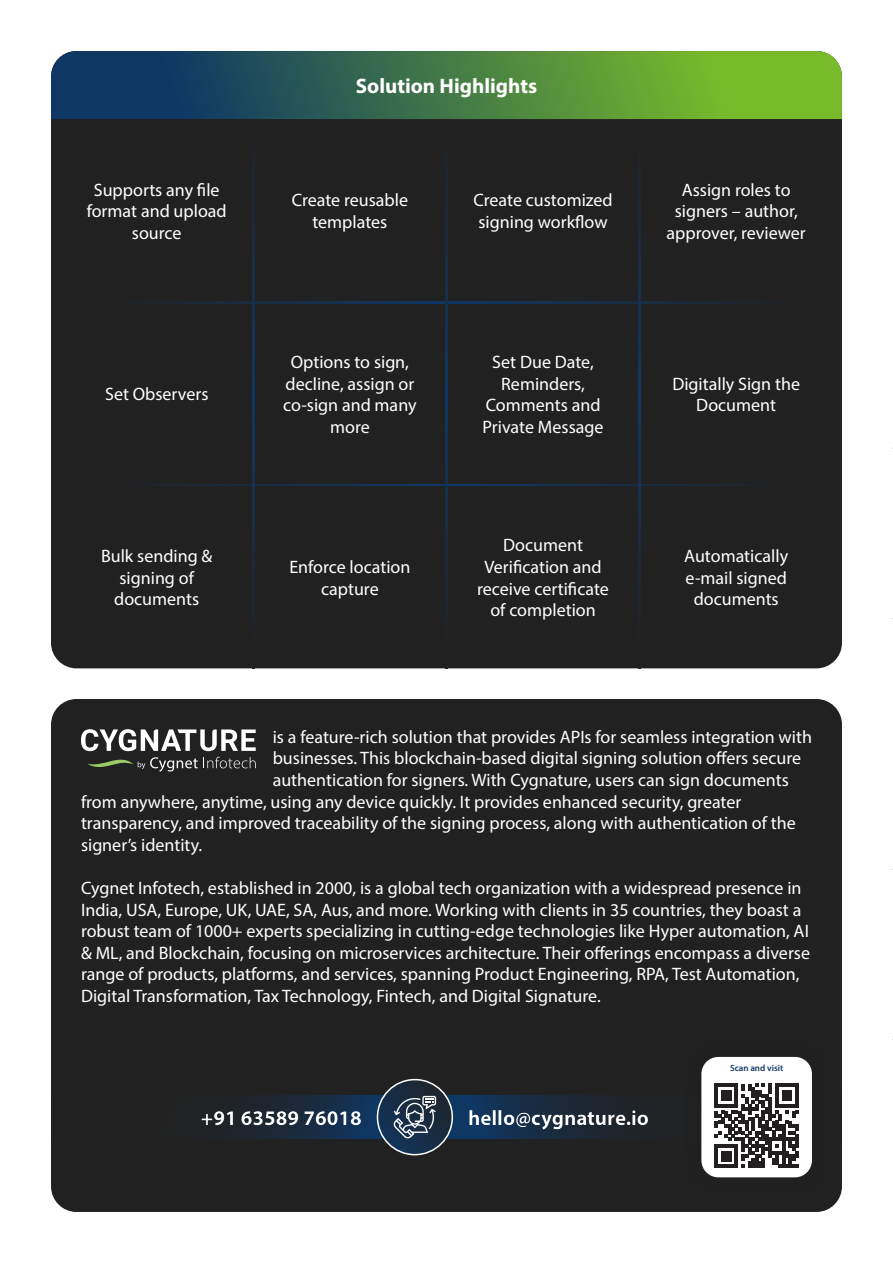
<style>
.page{position:relative;width:893px;height:1263px;background:#fff}
.page>*{position:absolute;margin:0;border:0;box-sizing:border-box;transform-origin:0 0}
.t1{font:700 21px "Myriad Pro";color:#fff}
.t2{font:18px/21.6px "Myriad Pro";color:#fff;text-align:center}
.Center{font:600 9px "Myriad Pro";color:#0f3764}
</style>
<div class="page">
<div style="left:51px;top:51px;width:791px;height:617px;background:#212121;border-radius:26px"></div>
<div style="left:51px;top:699px;width:791px;height:513px;background:#212121;border-radius:26px"></div>
<svg style="left:51px;top:51px;width:791px;height:68px;background:#447948"></svg>
<svg style="left:446px;top:1096px;width:177px;height:42px"></svg>
<svg style="left:237px;top:1096px;width:146px;height:42px"></svg>
<div style="left:464px;top:1104px;width:200px;height:27px;background:#231f20;opacity:.3"></div>
<div style="left:192px;top:1104px;width:185px;height:27px;background:#231f20;opacity:.3"></div>
<svg style="left:377px;top:1079px;width:75px;height:76px;background:#25384d"></svg>
<div style="left:377px;top:1079px;width:76px;height:76px;border:2px solid #fff;border-radius:50%"></div>
<div style="left:701px;top:1057px;width:111px;height:120px;background:#fff;border-radius:17px"></div>
<svg style="left:714px;top:1084px;width:85px;height:84px"></svg>
<svg style="left:154px;top:302px;width:595px;height:1px"></svg>
<svg style="left:154px;top:484px;width:595px;height:2px"></svg>
<svg style="left:253px;top:165px;width:1px;height:452px"></svg>
<svg style="left:446px;top:165px;width:1px;height:452px"></svg>
<svg style="left:639px;top:165px;width:1px;height:452px"></svg>
<svg style="left:394px;top:1096px;width:42px;height:42px;background:#556474"></svg>
<svg style="left:81px;top:729px;width:175px;height:22px"></svg>
<svg style="left:88px;top:757px;width:168px;height:15px"></svg>
<p class="t2" style="left:87px;top:178px;width:142px">Supports any file format and upload source</p>
<p class="t2" style="left:105px;top:383px;width:105px">Set Observers</p>
<p class="t2" style="left:101px;top:545px;width:113px">Bulk sending &amp;</p>
<p class="t2" style="left:114px;top:567px;width:87px;text-align:left">signing of documents</p>
<p class="t1" style="left:356px;top:72px;width:183px">Solution Highlights</p>
<p class="t2" style="left:292px;top:189px;width:118px">Create reusable templates</p>
<p class="t2" style="left:283px;top:351px;width:135px">Options to sign, decline, assign or co-sign and many more</p>
<p class="t2" style="left:289px;top:556px;width:123px">Enforce location</p>
<p class="t2" style="left:321px;top:577px;width:59px">capture</p>
<p class="t2" style="left:473px;top:189px;width:141px;text-align:left">Create customized signing workflow</p>
<p class="t2" style="left:483px;top:351px;width:122px">Set Due Date,<br>Reminders,<br>Comments and<br>Private Message</p>
<p class="t2" style="left:477px;top:534px;width:133px">Document<br>Verification and receive certificate of completion</p>
<p class="t2" style="left:667px;top:178px;width:141px">Assign roles to signers – author, approver, reviewer</p>
<p class="t2" style="left:672px;top:373px;width:129px">Digitally Sign the<br>Document</p>
<p class="t2" style="left:684px;top:545px;width:105px">Automatically e-mail signed documents</p>
<p class="t2" style="left:273px;top:725px;width:541px">is a feature-rich solution that provides APIs for seamless integration with</p>
<p class="t2" style="left:273px;top:747px;width:530px">businesses. This blockchain-based digital signing solution offers secure</p>
<p class="t2" style="left:273px;top:769px;width:518px">authentication for signers. With Cygnature, users can sign documents</p>
<p class="t2" style="left:81px;top:790px;width:662px">from anywhere, anytime, using any device quickly. It provides enhanced security, greater</p>
<p class="t2" style="left:81px;top:812px;width:716px">transparency, and improved traceability of the signing process, along with authentication of the</p>
<p class="t2" style="left:81px;top:833px;width:123px">signer’s identity.</p>
<p class="t2" style="left:81px;top:877px;width:730px;text-align:left">Cygnet Infotech, established in 2000, is a global tech organization with a widespread presence in India, USA, Europe, UK, UAE, SA, Aus, and more. Working with clients in 35 countries, they boast a robust team of 1000+ experts specializing in cutting-edge technologies like Hyper automation, AI &amp; ML, and Blockchain, focusing on microservices architecture. Their offerings encompass a diverse range of products, platforms, and services, spanning Product Engineering, RPA, Test Automation, Digital Transformation, Tax Technology, Fintech, and Digital Signature.</p>
<p class="t1" style="left:201px;top:1104px;width:162px">+91 63589 76018</p>
<p class="t1" style="left:468px;top:1104px;width:183px">hello@cygnature.io</p>
<p class="Center" style="left:730px;top:1062px;width:55px">Scan and visit</p>
</div>
